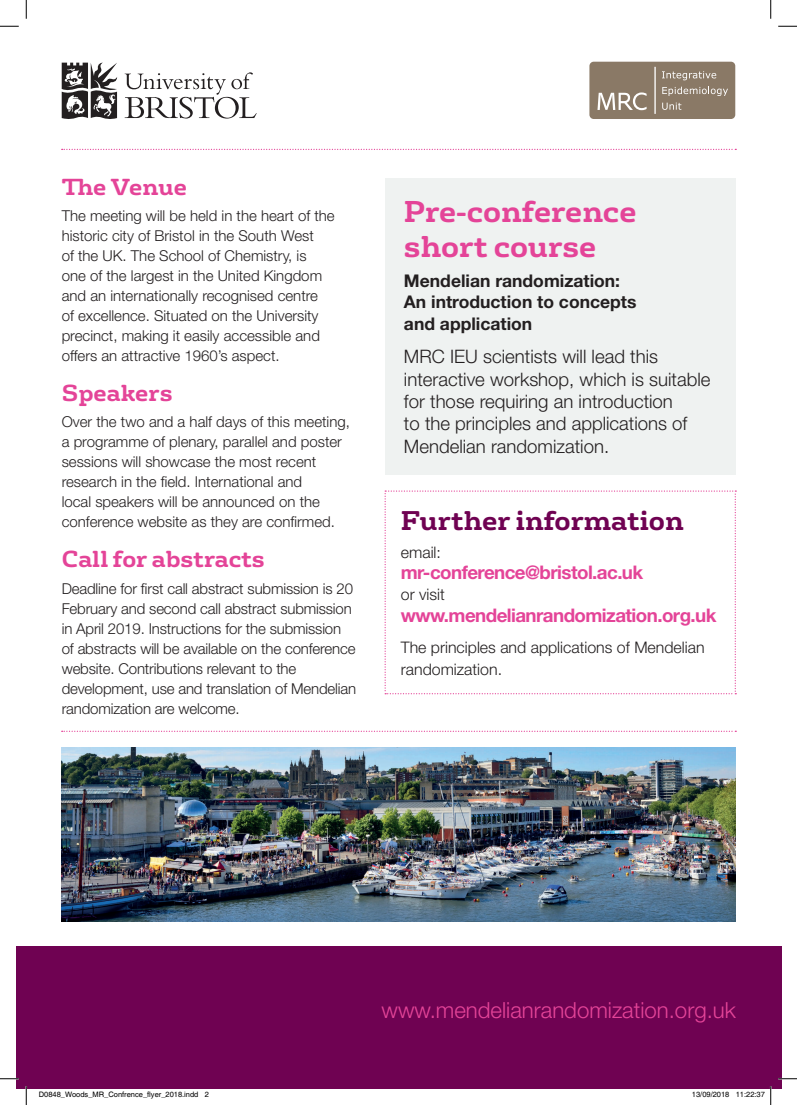
<style>
.page{position:relative;width:797px;height:1105px;background:#fff}
.page>*{position:absolute;margin:0;border:0;box-sizing:border-box;transform-origin:0 0}
.t1{font:700 29.25px/35px "FS Rufus";color:#e44498}
.t2{font:700 26.25px "FS Rufus";color:#6f0252}
.t3{font:700 22.5px "FS Rufus";color:#e44498}
.t4{font:300 22.25px "Helvetica Neue";color:#e44498}
.t5{font:700 18.75px "Helvetica Neue";letter-spacing:-.03em;color:#e44498}
.t6{font:300 18.62px/22.2px "Helvetica Neue";color:#231f20}
.t7{font:700 17.5px/21.6px "Helvetica Neue";color:#231f20}
.t8{font:300 15.88px/21.2px "Helvetica Neue";color:#231f20}
.t9{font:300 15px/20px "Helvetica Neue";color:#231f20}
.t10{font:7.5px "Helvetica";color:#000}
</style>
<div class="page">
<svg style="left:125px;top:72px;width:132px;height:47px"></svg>
<svg style="left:62px;top:63px;width:55px;height:56px"></svg>
<div style="left:589px;top:62px;width:146px;height:57px;background:#8a7966;border-radius:4px"></div>
<svg style="left:597px;top:92px;width:49px;height:18px"></svg>
<svg style="left:654px;top:67px;width:1px;height:47px"></svg>
<svg style="left:662px;top:71px;width:54px;height:9px"></svg>
<svg style="left:662px;top:87px;width:66px;height:9px"></svg>
<svg style="left:662px;top:103px;width:19px;height:7px"></svg>
<svg style="left:62px;top:149px;width:674px;height:1px"></svg>
<svg style="left:62px;top:731px;width:674px;height:1px"></svg>
<div style="left:16px;top:946px;width:765px;height:143px;background:#6f0252"></div>
<div style="left:385px;top:178px;width:350px;height:296px;background:#eff2f1"></div>
<img style="left:62px;top:747px;width:673px;height:174px">
<svg style="left:384px;top:490px;width:352px;height:204px"></svg>
<svg style="left:0;top:25px;width:19px;height:2px"></svg>
<svg style="left:778px;top:25px;width:19px;height:2px"></svg>
<svg style="left:0;top:1078px;width:19px;height:1px"></svg>
<svg style="left:778px;top:1078px;width:19px;height:1px"></svg>
<svg style="left:25px;top:0;width:2px;height:19px"></svg>
<svg style="left:25px;top:1086px;width:2px;height:19px"></svg>
<svg style="left:770px;top:0;width:1px;height:19px"></svg>
<svg style="left:769px;top:1086px;width:2px;height:19px"></svg>
<p class="t3" style="left:62px;top:167px;width:127px">The Venue</p>
<p class="t9" style="left:62px;top:205px;width:274px">The meeting will be held in the heart of the historic city of Bristol in the South West<br>of the UK. The School of Chemistry, is<br>one of the largest in the United Kingdom and an internationally recognised centre<br>of excellence. Situated on the University precinct, making it easily accessible and offers an attractive 1960’s aspect.</p>
<p class="t3" style="left:62px;top:374px;width:112px">Speakers</p>
<p class="t9" style="left:62px;top:412px;width:290px">Over the two and a half days of this meeting, a programme of plenary, parallel and poster sessions will showcase the most recent research in the field. International and<br>local speakers will be announced on the conference website as they are confirmed.</p>
<p class="t3" style="left:62px;top:540px;width:204px">Call for abstracts</p>
<p class="t9" style="left:62px;top:578px;width:296px">Deadline for first call abstract submission is 20<br>February and second call abstract submission in April 2019. Instructions for the submission of abstracts will be available on the conference website. Contributions relevant to the development, use and translation of Mendelian randomization are welcome.</p>
<p class="t1" style="left:404px;top:191px;width:234px">Pre-conference short course</p>
<p class="t7" style="left:404px;top:270px;width:234px">Mendelian randomization:<br>An introduction to concepts and application</p>
<p class="t6" style="left:404px;top:345px;width:308px">MRC IEU scientists will lead this interactive workshop, which is suitable for those requiring an introduction<br>to the principles and applications of Mendelian randomization.</p>
<p class="t2" style="left:401px;top:498px;width:284px">Further information</p>
<p class="t8" style="left:401px;top:541px;width:42px">email:</p>
<p class="t5" style="left:401px;top:561px;width:244px">mr-conference@bristol.ac.uk</p>
<p class="t8" style="left:401px;top:584px;width:45px">or visit</p>
<p class="t5" style="left:401px;top:603px;width:317px">www.mendelianrandomization.org.uk</p>
<p class="t8" style="left:401px;top:637px;width:305px">The principles and applications of Mendelian randomization.</p>
<p class="t4" style="left:381px;top:996px;width:356px">www.mendelianrandomization.org.uk</p>
<p class="t10" style="left:39px;top:1090px;width:172px">D0848_Woods_MR_Confrence_flyer_2018.indd 2</p>
<p class="t10" style="left:692px;top:1090px;width:74px">13/09/2018 11:22:37</p>
</div>
